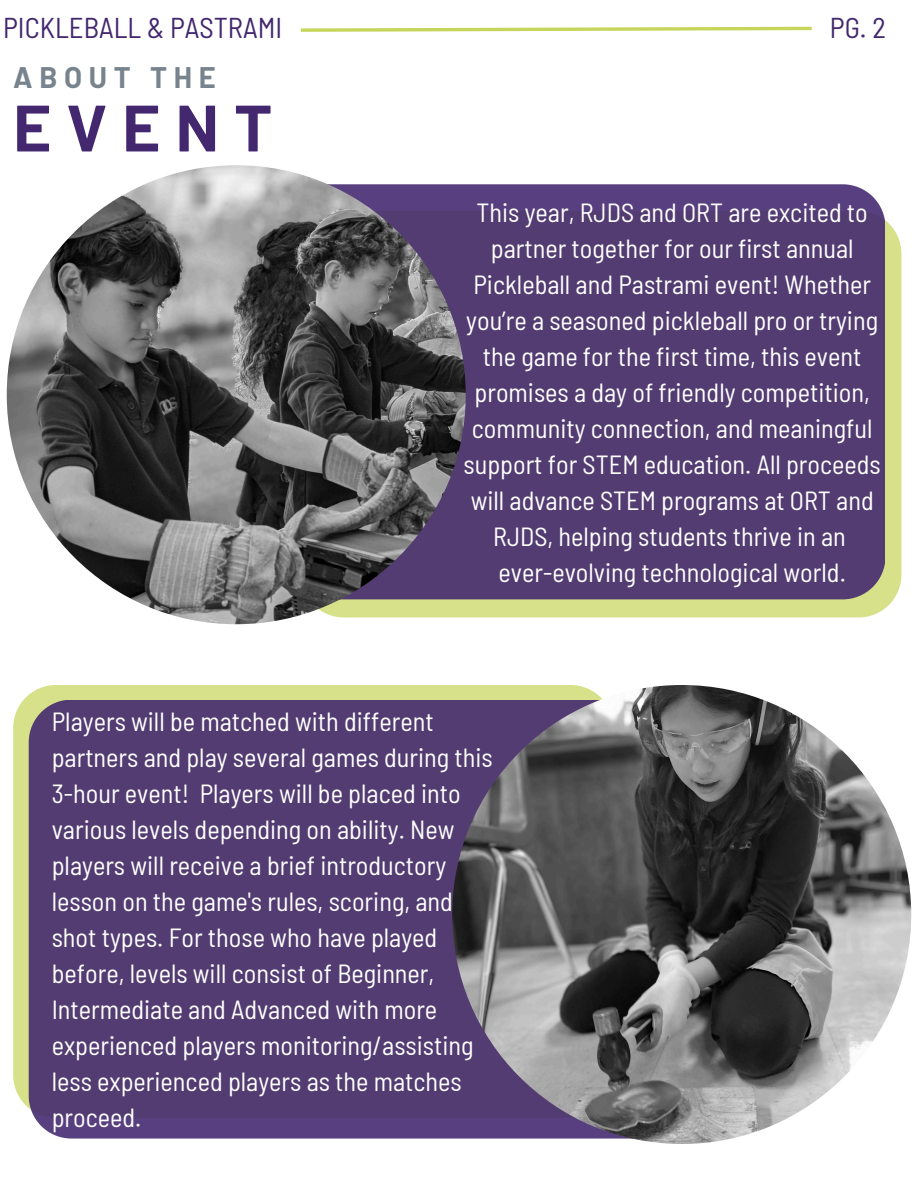
<style>
.page{position:relative;width:918px;height:1188px;background:#fff}
.page>*{position:absolute;margin:0;border:0;box-sizing:border-box;transform-origin:0 0}
.t1{font:700 65.4px "Barlow";letter-spacing:.23em;color:#43276f}
.t2{font:700 29.1px "Barlow";letter-spacing:.23em;color:#77838d}
.t3{font:semi-condensed 28.65px "Barlow";color:#43276f}
.t4{font:semi-condensed 26.25px/36px "Barlow";color:#fff}
</style>
<div class="page">
<svg style="left:300px;top:26px;width:512px;height:6px"></svg>
<svg style="left:302px;top:220px;width:599px;height:397px;background:#d5df8c"></svg>
<svg style="left:329px;top:184px;width:556px;height:415px;background:#543c72"></svg>
<img style="left:7px;top:165px;width:459px;height:459px;border-radius:50%">
<svg style="left:13px;top:685px;width:589px;height:423px;background:#d7e18e"></svg>
<div style="left:29px;top:700px;width:603px;height:439px;background:#533c71"></div>
<img style="left:452px;top:685px;width:459px;height:459px;border-radius:50%">
<h2 class="t3" style="left:3px;top:9px;width:281px">PICKLEBALL &amp; PASTRAMI</h2>
<p class="t3" style="left:830px;top:9px;width:57px">PG. 2</p>
<h2 class="t2" style="left:13px;top:59px;width:204px">ABOUT THE</h2>
<h2 class="t1" style="left:13px;top:86px;width:261px">EVENT</h2>
<p class="t4" style="left:464px;top:193px;width:419px;text-align:center">This year, RJDS and ORT are excited to partner together for our first annual Pickleball and Pastrami event! Whether you’re a seasoned pickleball pro or trying the game for the first time, this event promises a day of friendly competition, community connection, and meaningful support for STEM education. All proceeds will advance STEM programs at ORT and RJDS, helping students thrive in an</p>
<p class="t4" style="left:499px;top:553px;width:349px">ever-evolving technological world.</p>
<p class="t4" style="left:52px;top:703px;width:443px">Players will be matched with different partners and play several games during this 3-hour event! Players will be placed into various levels depending on ability. New players will receive a brief introductory lesson on the game's rules, scoring, and</p>
<p class="t4" style="left:52px;top:919px;width:387px">shot types. For those who have played</p>
<p class="t4" style="left:52px;top:955px;width:423px">before, levels will consist of Beginner, Intermediate and Advanced with more experienced players monitoring/assisting less experienced players as the matches proceed.</p>
</div>
